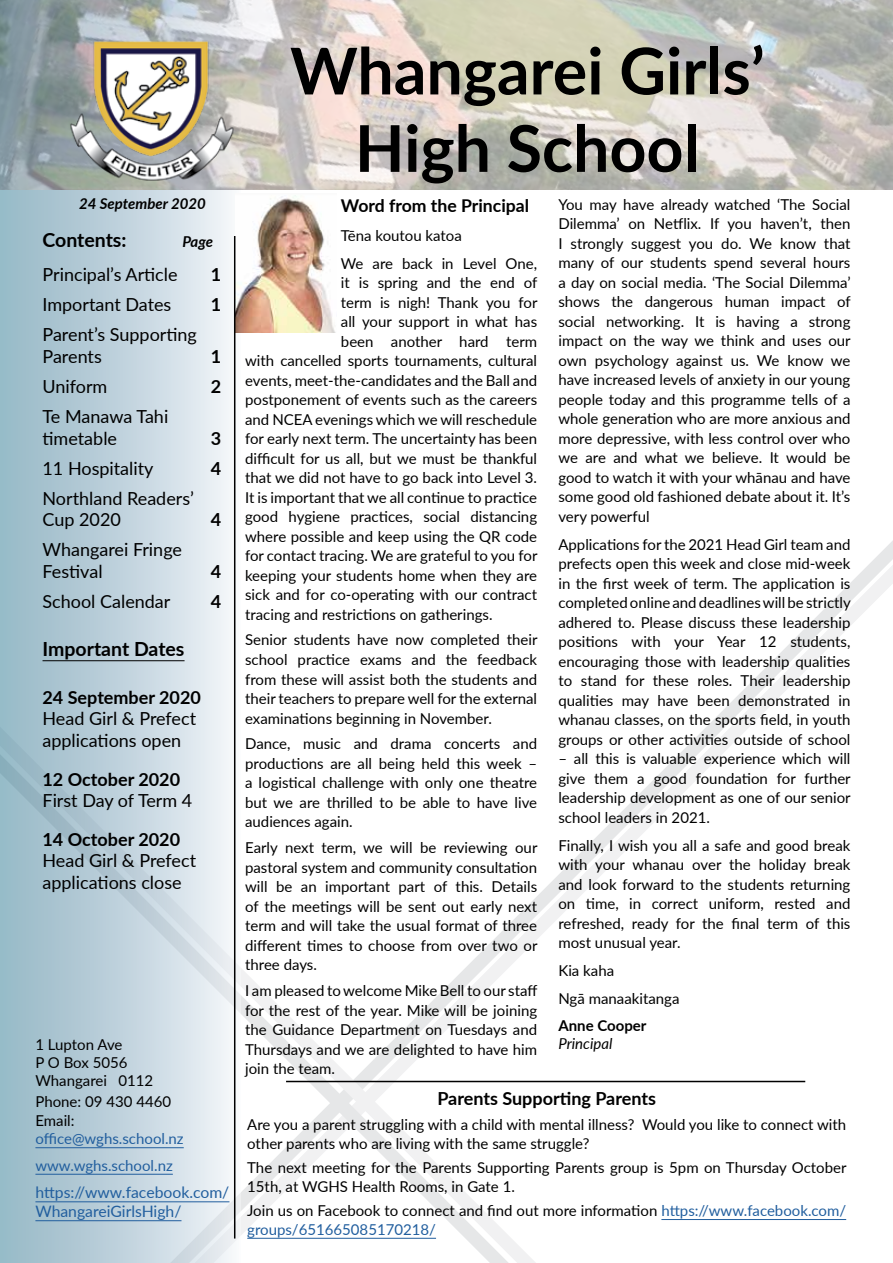
<style>
.page{position:relative;width:893px;height:1263px;background:#fff}
.page>*{position:absolute;margin:0;border:0;box-sizing:border-box;transform-origin:0 0}
.t1{font:700 64.5px/77.4px "Lato";color:#000;text-align:center}
.t2{font:700 19.5px "Lato";color:#000}
.t3{font:18px/21.6px "Lato";color:#000}
.t4{font:700 18px "Lato";color:#000}
.t5{font:700 17.7px "Lato";color:#000}
.t6{font:15.75px/18.9px "Lato";color:#215e9e}
.t7{font:15px/19.5px "Lato";color:#000;text-align:justify}
.t8{font:15px/26.5px "Lato";color:#215e9e}
.t9{font:italic 700 15px "Lato";color:#000}
.t10{font:700 15px "Lato";color:#000}
.t11{font:italic 15px "Lato";color:#000}
.s1{color:#215e9e}
</style>
<div class="page">
<svg style="left:612px;top:541px;width:281px;height:679px"></svg>
<svg style="left:241px;top:822px;width:371px;height:441px"></svg>
<div style="left:0;top:0;width:241px;height:1263px;background:linear-gradient(to right,#92b5c4,#f2f4f8)"></div>
<img style="left:0;top:0;width:893px;height:189px">
<hr style="left:35px;top:1147px;width:149px;height:1px;background:#215e9e">
<hr style="left:35px;top:1174px;width:138px;height:1px;background:#215e9e">
<hr style="left:35px;top:1201px;width:194px;height:1px;background:#215e9e">
<hr style="left:35px;top:1220px;width:146px;height:1px;background:#215e9e">
<img style="left:64px;top:35px;width:178px;height:146px">
<img style="left:235px;top:193px;width:101px;height:140px">
<hr style="left:43px;top:660px;width:142px;height:1px;background:#000">
<hr style="left:234px;top:236px;width:1px;height:1002px;background:#000">
<hr style="left:286px;top:1081px;width:519px;height:1px;background:#000">
<hr style="left:661px;top:1219px;width:185px;height:1px;background:#215e9e">
<hr style="left:247px;top:1238px;width:189px;height:1px;background:#215e9e">
<h1 class="t1" style="left:290px;top:29px;width:476px">Whangarei Girls’<br>High School</h1>
<p class="t7" style="left:558px;top:194px;width:294px">You may have already watched ‘The Social Dilemma’ on Netflix. If you haven’t, then I strongly suggest you do. We know that many of our students spend several hours a day on social media. ‘The Social Dilemma’ shows the dangerous human impact of social networking. It is having a strong impact on the way we think and uses our own psychology against us. We know we have increased levels of anxiety in our young people today and this programme tells of a whole generation who are more anxious and more depressive, with less control over who we are and what we believe. It would be good to watch it with your whānau and have some good old fashioned debate about it. It’s very powerful</p>
<p class="t7" style="left:558px;top:534px;width:294px">Applications for the 2021 Head Girl team and prefects open this week and close mid-week in the first week of term. The application is completed online and deadlines will be strictly adhered to. Please discuss these leadership positions with your Year 12 students, encouraging those with leadership qualities to stand for these roles. Their leadership qualities may have been demonstrated in whanau classes, on the sports field, in youth groups or other activities outside of school</p>
<p class="t7" style="left:558px;top:748px;width:294px">– all this is valuable experience which will give them a good foundation for further leadership development as one of our senior school leaders in 2021.</p>
<p class="t7" style="left:558px;top:835px;width:294px">Finally, I wish you all a safe and good break with your whanau over the holiday break and look forward to the students returning on time, in correct uniform, rested and refreshed, ready for the final term of this most unusual year.</p>
<p class="t7" style="left:558px;top:956px;width:123px;line-height:28px">Kia kaha<br>Ngā manaakitanga</p>
<p class="t10" style="left:558px;top:1014px;width:90px">Anne Cooper</p>
<p class="t9" style="left:79px;top:193px;width:128px">24 September 2020</p>
<p class="t5" style="left:341px;top:192px;width:190px">Word from the Principal</p>
<p class="t7" style="left:341px;top:220px;width:198px;line-height:28px">Tēna koutou katoa<br>We are back in Level One,</p>
<p class="t7" style="left:341px;top:272px;width:198px">it is spring and the end of</p>
<p class="t7" style="left:341px;top:292px;width:198px">term is nigh! Thank you for</p>
<p class="t7" style="left:341px;top:311px;width:198px">all your support in what has</p>
<p class="t7" style="left:341px;top:331px;width:198px">been another hard term</p>
<p class="t7" style="left:245px;top:350px;width:293px">with cancelled sports tournaments, cultural</p>
<p class="t7" style="left:245px;top:370px;width:294px">events, meet-the-candidates and the Ball and</p>
<p class="t7" style="left:245px;top:389px;width:294px">postponement of events such as the careers</p>
<p class="t7" style="left:245px;top:409px;width:293px">and NCEA evenings which we will reschedule</p>
<p class="t7" style="left:245px;top:428px;width:294px">for early next term. The uncertainty has been</p>
<p class="t7" style="left:245px;top:448px;width:293px">difficult for us all, but we must be thankful</p>
<p class="t7" style="left:245px;top:467px;width:294px">that we did not have to go back into Level 3.</p>
<p class="t7" style="left:245px;top:487px;width:294px">It is important that we all continue to practice</p>
<p class="t7" style="left:245px;top:506px;width:293px">good hygiene practices, social distancing</p>
<p class="t7" style="left:245px;top:526px;width:294px">where possible and keep using the QR code</p>
<p class="t7" style="left:245px;top:545px;width:294px">for contact tracing. We are grateful to you for</p>
<p class="t7" style="left:245px;top:565px;width:294px">keeping your students home when they are</p>
<p class="t7" style="left:245px;top:584px;width:293px">sick and for co-operating with our contract</p>
<p class="t7" style="left:245px;top:604px;width:249px">tracing and restrictions on gatherings.</p>
<p class="t7" style="left:245px;top:630px;width:294px">Senior students have now completed their school practice exams and the feedback from these will assist both the students and their teachers to prepare well for the external examinations beginning in November.</p>
<p class="t7" style="left:245px;top:733px;width:294px">Dance, music and drama concerts and productions are all being held this week – a logistical challenge with only one theatre but we are thrilled to be able to have live audiences again.</p>
<p class="t7" style="left:245px;top:837px;width:294px">Early next term, we will be reviewing our pastoral system and community consultation will be an important part of this. Details of the meetings will be sent out early next term and will take the usual format of three different times to choose from over two or three days.</p>
<p class="t7" style="left:245px;top:980px;width:294px">I am pleased to welcome Mike Bell to our staff for the rest of the year. Mike will be joining the Guidance Department on Tuesdays and Thursdays and we are delighted to have him join the team.</p>
<h2 class="t2" style="left:43px;top:225px;width:86px">Contents:</h2>
<p class="t9" style="left:182px;top:230px;width:32px">Page</p>
<p class="t3" style="left:43px;top:263px;width:137px">Principal’s Article</p>
<p class="t4" style="left:211px;top:261px;width:12px">1</p>
<p class="t3" style="left:43px;top:293px;width:130px">Important Dates</p>
<p class="t4" style="left:211px;top:291px;width:12px">1</p>
<p class="t3" style="left:43px;top:323px;width:156px">Parent’s Supporting<br>Parents</p>
<p class="t4" style="left:211px;top:343px;width:12px">1</p>
<p class="t3" style="left:43px;top:375px;width:66px">Uniform</p>
<p class="t4" style="left:211px;top:373px;width:12px">2</p>
<p class="t3" style="left:43px;top:405px;width:127px">Te Manawa Tahi timetable</p>
<p class="t4" style="left:211px;top:425px;width:12px">3</p>
<p class="t3" style="left:43px;top:456px;width:113px">11 Hospitality</p>
<p class="t4" style="left:211px;top:455px;width:12px">4</p>
<p class="t3" style="left:43px;top:487px;width:153px">Northland Readers’<br>Cup 2020</p>
<p class="t4" style="left:211px;top:506px;width:12px">4</p>
<p class="t3" style="left:43px;top:538px;width:141px">Whangarei Fringe<br>Festival</p>
<p class="t4" style="left:211px;top:558px;width:12px">4</p>
<p class="t3" style="left:43px;top:590px;width:129px">School Calendar</p>
<p class="t4" style="left:211px;top:588px;width:12px">4</p>
<h2 class="t2" style="left:43px;top:635px;width:144px">Important Dates</h2>
<p class="t4" style="left:43px;top:684px;width:160px">24 September 2020</p>
<p class="t3" style="left:43px;top:707px;width:155px">Head Girl &amp; Prefect applications open</p>
<p class="t4" style="left:43px;top:766px;width:139px">12 October 2020</p>
<p class="t3" style="left:43px;top:789px;width:151px">First Day of Term 4</p>
<p class="t4" style="left:43px;top:826px;width:139px">14 October 2020</p>
<p class="t3" style="left:43px;top:849px;width:155px">Head Girl &amp; Prefect applications close</p>
<p class="t7" style="left:35px;top:1034px;width:89px">1 Lupton Ave</p>
<p class="t11" style="left:558px;top:1033px;width:56px">Principal</p>
<p class="t7" style="left:35px;top:1053px;width:119px;line-height:18px">P O Box 5056<br>Whangarei 0112</p>
<p class="t7" style="left:35px;top:1090px;width:137px">Phone: 09 430 4460<br>Email:</p>
<p class="t8" style="left:35px;top:1125px;width:150px">office@wghs.school.nz www.wghs.school.nz</p>
<p class="t6" style="left:35px;top:1182px;width:195px">https://www.facebook.com/<br>WhangareiGirlsHigh/</p>
<p class="t4" style="left:437px;top:1085px;width:220px">Parents Supporting Parents</p>
<p class="t7" style="left:247px;top:1115px;width:600px;line-height:18.8px">Are you a parent struggling with a child with mental illness? Would you like to connect with other parents who are living with the same struggle?</p>
<p class="t7" style="left:247px;top:1158px;width:601px;line-height:18.8px">The next meeting for the Parents Supporting Parents group is 5pm on Thursday October<br>15th, at WGHS Health Rooms, in Gate 1.</p>
<p class="t7" style="left:247px;top:1200px;width:600px;line-height:18.8px">Join us on Facebook to connect and find out more information <span class="s1">https://www.facebook.com/ groups/651665085170218/</span></p>
</div>
